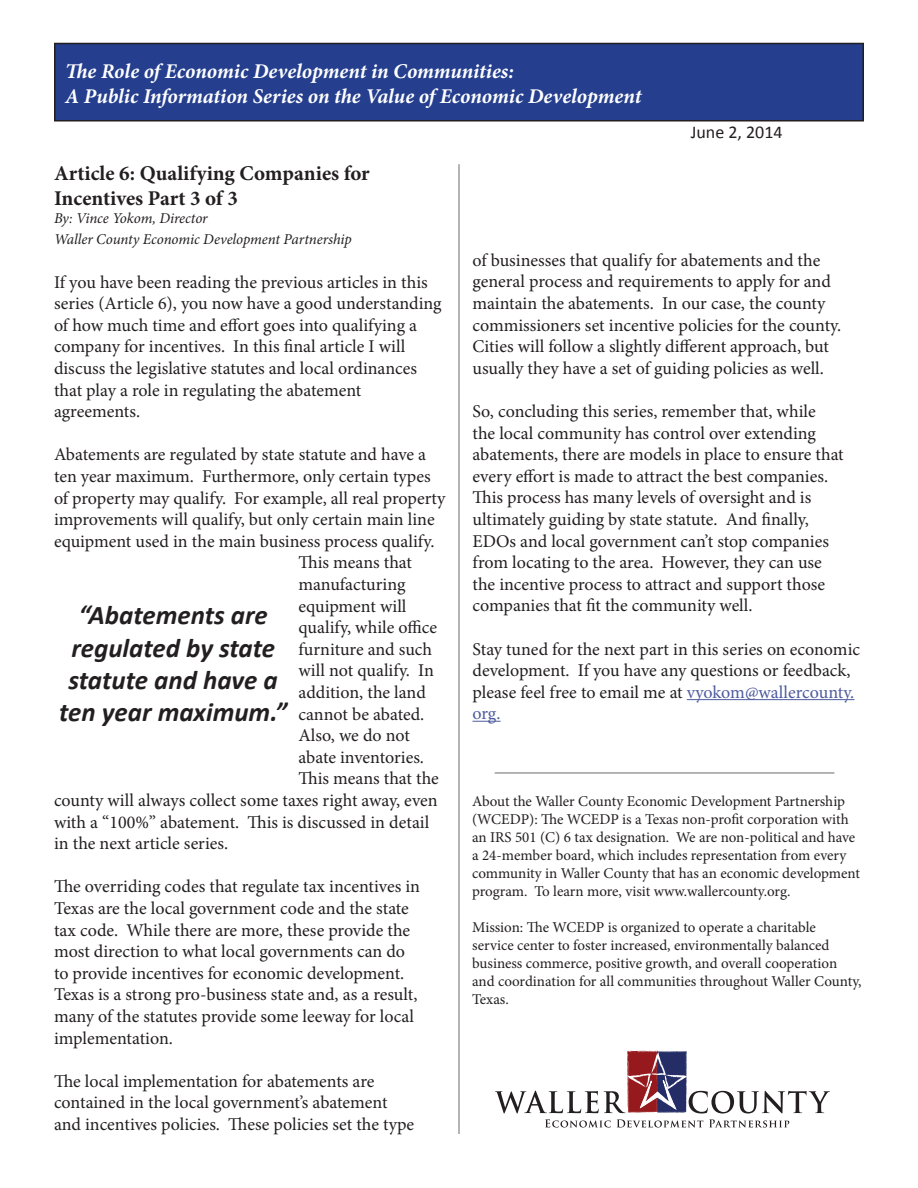
<style>
.page{position:relative;width:918px;height:1188px;background:#fff}
.page>*{position:absolute;margin:0;border:0;box-sizing:border-box;transform-origin:0 0}
.t1{font:italic 700 27px/32.4px "Calibri";color:#231f20;text-align:center}
.t2{font:italic 700 21px/25.2px "Minion Pro";letter-spacing:-.005em;color:#fff}
.t3{font:700 21px/25.2px "Minion Pro";color:#231f20}
.t4{font:18px/21.6px "Minion Pro";color:#231f20}
.t5{font:18px "Calibri";color:#231f20}
.t6{font:15px/18px "Minion Pro";color:#231f20}
.t7{font:italic 15px "Minion Pro";letter-spacing:-.01em;color:#231f20}
.s1{color:#4d5a9e}
</style>
<div class="page">
<hr style="left:687px;top:699px;width:167px;height:1px;background:#4d5a9e">
<svg style="left:472px;top:721px;width:29px;height:1px"></svg>
<div style="left:55px;top:44px;width:808px;height:77px;background:#253f8e"></div>
<div style="left:54px;top:43px;width:810px;height:79px;border:2px solid #231f20"></div>
<hr style="left:458px;top:164px;width:2px;height:970px;background:#231f20">
<hr style="left:495px;top:772px;width:339px;height:2px;background:#231f20">
<svg style="left:495px;top:1051px;width:335px;height:77px"></svg>
<p class="t2" style="left:65px;top:59px;width:578px">The Role of Economic Development in Communities:<br>A Public Information Series on the Value of Economic Development</p>
<p class="t5" style="left:691px;top:121px;width:93px">June 2, 2014</p>
<p class="t3" style="left:54px;top:160px;width:317px">Article 6: Qualifying Companies for<br>Incentives Part 3 of 3</p>
<p class="t7" style="left:54px;top:208px;width:155px">By: Vince Yokom, Director</p>
<p class="t7" style="left:54px;top:229px;width:299px">Waller County Economic Development Partnership</p>
<p class="t4" style="left:54px;top:271px;width:389px">If you have been reading the previous articles in this series (Article 6), you now have a good understanding of how much time and effort goes into qualifying a company for incentives. In this final article I will discuss the legislative statutes and local ordinances that play a role in regulating the abatement agreements.</p>
<p class="t4" style="left:54px;top:444px;width:374px">Abatements are regulated by state statute and have a</p>
<p class="t4" style="left:54px;top:465px;width:378px">ten year maximum. Furthermore, only certain types</p>
<p class="t4" style="left:54px;top:487px;width:393px">of property may qualify. For example, all real property</p>
<p class="t4" style="left:54px;top:509px;width:382px">improvements will qualify, but only certain main line</p>
<p class="t4" style="left:54px;top:530px;width:382px">equipment used in the main business process qualify.</p>
<p class="t4" style="left:298px;top:552px;width:115px">This means that</p>
<p class="t4" style="left:298px;top:573px;width:109px">manufacturing</p>
<p class="t4" style="left:298px;top:595px;width:110px">equipment will</p>
<p class="t4" style="left:298px;top:617px;width:140px">qualify, while office</p>
<p class="t4" style="left:298px;top:638px;width:135px">furniture and such</p>
<p class="t4" style="left:298px;top:660px;width:137px">will not qualify. In</p>
<p class="t4" style="left:298px;top:681px;width:129px">addition, the land</p>
<p class="t4" style="left:298px;top:703px;width:127px">cannot be abated.</p>
<p class="t4" style="left:298px;top:725px;width:113px">Also, we do not</p>
<p class="t4" style="left:298px;top:746px;width:127px">abate inventories.</p>
<p class="t4" style="left:298px;top:768px;width:142px">This means that the</p>
<p class="t4" style="left:54px;top:789px;width:385px">county will always collect some taxes right away, even</p>
<p class="t4" style="left:54px;top:811px;width:377px">with a “100%” abatement. This is discussed in detail</p>
<p class="t4" style="left:54px;top:833px;width:176px">in the next article series.</p>
<p class="t4" style="left:54px;top:876px;width:368px">The overriding codes that regulate tax incentives in Texas are the local government code and the state tax code. While there are more, these provide the most direction to what local governments can do to provide incentives for economic development.<br>Texas is a strong pro-business state and, as a result, many of the statutes provide some leeway for local implementation.</p>
<p class="t4" style="left:54px;top:1070px;width:362px">The local implementation for abatements are contained in the local government’s abatement and incentives policies. These policies set the type</p>
<p class="t1" style="left:59px;top:599px;width:230px">“Abatements are regulated by state statute and have a ten year maximum.”</p>
<p class="t4" style="left:472px;top:249px;width:370px">of businesses that qualify for abatements and the general process and requirements to apply for and maintain the abatements. In our case, the county commissioners set incentive policies for the county.<br>Cities will follow a slightly different approach, but usually they have a set of guiding policies as well.</p>
<p class="t4" style="left:472px;top:401px;width:373px">So, concluding this series, remember that, while<br>the local community has control over extending abatements, there are models in place to ensure that every effort is made to attract the best companies.<br>This process has many levels of oversight and is ultimately guiding by state statute. And finally, EDOs and local government can’t stop companies from locating to the area. However, they can use the incentive process to attract and support those companies that fit the community well.</p>
<p class="t4" style="left:472px;top:638px;width:389px">Stay tuned for the next part in this series on economic development. If you have any questions or feedback, please feel free to email me at <span class="s1">vyokom@wallercounty. org.</span></p>
<p class="t6" style="left:472px;top:792px;width:389px">About the Waller County Economic Development Partnership (WCEDP): The WCEDP is a Texas non-profit corporation with an IRS 501 (C) 6 tax designation. We are non-political and have a 24-member board, which includes representation from every community in Waller County that has an economic development program. To learn more, visit www.wallercounty.org.</p>
<p class="t6" style="left:472px;top:918px;width:391px">Mission: The WCEDP is organized to operate a charitable<br>service center to foster increased, environmentally balanced business commerce, positive growth, and overall cooperation and coordination for all communities throughout Waller County, Texas.</p>
</div>
